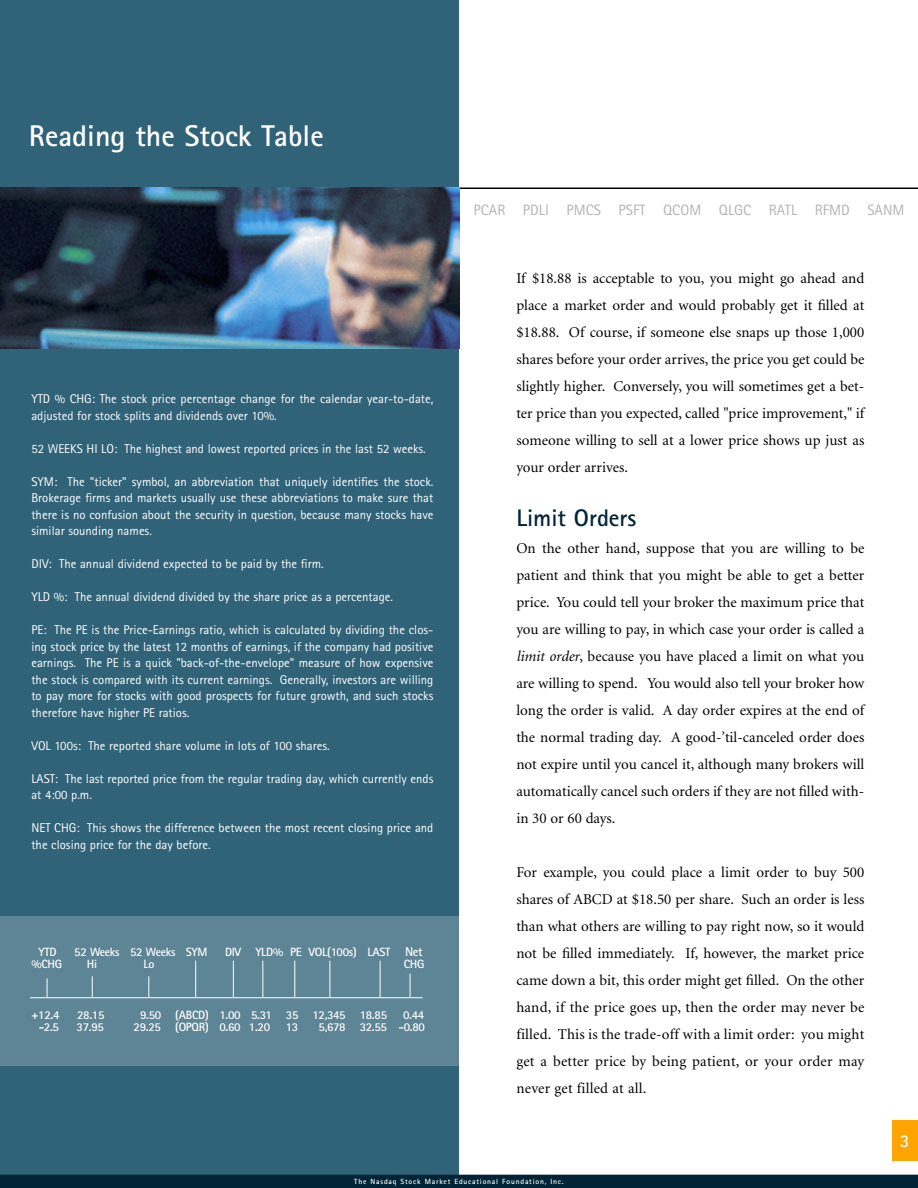
<style>
.page{position:relative;width:918px;height:1188px;background:#fff}
.page>*{position:absolute;margin:0;border:0;box-sizing:border-box;transform-origin:0 0}
.t1{font:700 30px "Rotis Sans Serif";color:#fff}
.t2{font:700 24px "Rotis Sans Serif";color:#002436}
.t3{font:700 18px "Rotis Sans Serif";color:#fff}
.t4{font:15px/27px "Minion";color:#000;text-align:justify}
.t5{font:15px "Rotis Sans Serif";letter-spacing:.005em;color:#b3b3b3}
.t6{font:12.75px/16.5px "Rotis Sans Serif";color:#fff}
.t7{font:700 12px "Rotis Sans Serif";letter-spacing:-.025em;color:#fff}
.t8{font:700 7.5px "Rotis Sans Serif";letter-spacing:.105em;color:#fff}
.s1{font-size:12.75px}
.s2{font-style:italic}
</style>
<div class="page">
<hr style="left:0;top:188px;width:918px;height:1px;background:#000">
<div style="left:0;top:0;width:459px;height:1188px;background:#316378"></div>
<div style="left:0;top:916px;width:459px;height:150px;background:#5e8596"></div>
<hr style="left:380px;top:961px;width:1px;height:36px;background:#fff">
<svg style="left:410px;top:973px;width:1px;height:24px"></svg>
<hr style="left:329px;top:961px;width:1px;height:36px;background:#fff">
<hr style="left:294px;top:961px;width:1px;height:36px;background:#fff">
<hr style="left:262px;top:961px;width:1px;height:36px;background:#fff">
<hr style="left:233px;top:961px;width:1px;height:36px;background:#fff">
<svg style="left:47px;top:978px;width:1px;height:19px"></svg>
<hr style="left:195px;top:961px;width:1px;height:36px;background:#fff">
<svg style="left:148px;top:976px;width:1px;height:21px"></svg>
<svg style="left:92px;top:976px;width:1px;height:21px"></svg>
<hr style="left:30px;top:997px;width:393px;height:1px;background:#fff">
<div style="left:0;top:1175px;width:918px;height:13px;background:#002436"></div>
<div style="left:892px;top:1120px;width:26px;height:41px;background:#ffa400"></div>
<img style="left:0;top:187px;width:459px;height:161px">
<h1 class="t1" style="left:29px;top:126px;width:296px">Reading the Stock Table</h1>
<p class="t6" style="left:31px;top:392px;width:404px">YTD % CHG: The stock price percentage change for the calendar year-to-date, adjusted for stock splits and dividends over 10%.</p>
<p class="t6" style="left:31px;top:442px;width:396px">52 WEEKS HI LO: The highest and lowest reported prices in the last 52 weeks.</p>
<p class="t6" style="left:31px;top:475px;width:404px;text-align:justify">SYM: The "ticker" symbol, an abbreviation that uniquely identifies the stock.<br>Brokerage firms and markets usually use these abbreviations to make sure that there is no confusion about the security in question, because many stocks have similar sounding names.</p>
<p class="t6" style="left:31px;top:557px;width:294px">DIV: The annual dividend expected to be paid by the firm.</p>
<p class="t6" style="left:31px;top:590px;width:363px">YLD %: The annual dividend divided by the share price as a percentage.</p>
<p class="t6" style="left:31px;top:623px;width:404px;text-align:justify">PE: The PE is the Price-Earnings ratio, which is calculated by dividing the clos&shy;ing stock price by the latest 12 months of earnings, if the company had positive earnings. The PE is a quick "back-of-the-envelope" measure of how expensive the stock is compared with its current earnings. Generally, investors are willing to pay more for stocks with good prospects for future growth, and such stocks therefore have higher PE ratios.</p>
<p class="t6" style="left:31px;top:739px;width:300px">VOL 100s: The reported share volume in lots of 100 shares.</p>
<p class="t6" style="left:31px;top:772px;width:404px">LAST: The last reported price from the regular trading day, which currently ends at 4:00 p.m.</p>
<p class="t6" style="left:31px;top:821px;width:404px">NET CHG: This shows the difference between the most recent closing price and the closing price for the day before.</p>
<p class="t7" style="left:39px;top:948px;width:20px">YTD</p>
<p class="t7" style="left:74px;top:948px;width:135px">52 Weeks 52 Weeks SYM</p>
<p class="t7" style="left:225px;top:948px;width:199px">DIV YLD% PE VOL(100s) LAST <span class="s1">Net</span></p>
<p class="t7" style="left:31px;top:960px;width:32px">%CHG</p>
<p class="t7" style="left:87px;top:960px;width:12px">Hi</p>
<p class="t7" style="left:143px;top:960px;width:13px">Lo</p>
<p class="t7" style="left:404px;top:960px;width:22px">CHG</p>
<p class="t7" style="left:32px;top:1011px;width:30px">+12.4</p>
<p class="t7" style="left:77px;top:1011px;width:29px">28.15</p>
<p class="t7" style="left:140px;top:1011px;width:249px">9.50 (ABCD) 1.00 5.31 35 12,345 18.85</p>
<p class="t7" style="left:403px;top:1011px;width:23px">0.44</p>
<p class="t7" style="left:39px;top:1023px;width:22px">-2.5</p>
<p class="t7" style="left:77px;top:1023px;width:29px">37.95</p>
<p class="t7" style="left:134px;top:1023px;width:138px">29.25 (OPQR) 0.60 1.20</p>
<p class="t7" style="left:286px;top:1023px;width:14px">13</p>
<p class="t7" style="left:319px;top:1023px;width:108px">5,678 32.55 -0.80</p>
<p class="t5" style="left:474px;top:205px;width:432px">PCAR PDLI PMCS PSFT QCOM QLGC RATL RFMD SANM</p>
<p class="t4" style="left:516px;top:266px;width:350px">If $18.88 is acceptable to you, you might go ahead and place a market order and would probably get it filled at $18.88. Of course, if someone else snaps up those 1,000 shares before your order arrives, the price you get could be slightly higher. Conversely, you will sometimes get a bet&shy;ter price than you expected, called "price improvement," if someone willing to sell at a lower price shows up just as your order arrives.</p>
<h2 class="t2" style="left:516px;top:510px;width:122px">Limit Orders</h2>
<p class="t4" style="left:516px;top:536px;width:350px">On the other hand, suppose that you are willing to be patient and think that you might be able to get a better price. You could tell your broker the maximum price that you are willing to pay, in which case your order is called a <span class="s2">limit order</span>, because you have placed a limit on what you are willing to spend. You would also tell your broker how long the order is valid. A day order expires at the end of the normal trading day. A good-’til-canceled order does not expire until you cancel it, although many brokers will automatically cancel such orders if they are not filled with&shy;in 30 or 60 days.</p>
<p class="t4" style="left:516px;top:860px;width:350px">For example, you could place a limit order to buy 500 shares of ABCD at $18.50 per share. Such an order is less than what others are willing to pay right now, so it would not be filled immediately. If, however, the market price came down a bit, this order might get filled. On the other hand, if the price goes up, then the order may never be filled. This is the trade-off with a limit order: you might get a better price by being patient, or your order may never get filled at all.</p>
<p class="t3" style="left:900px;top:1134px;width:11px">3</p>
<p class="t8" style="left:354px;top:1178px;width:211px">The Nasdaq Stock Market Educational Foundation, Inc.</p>
</div>
